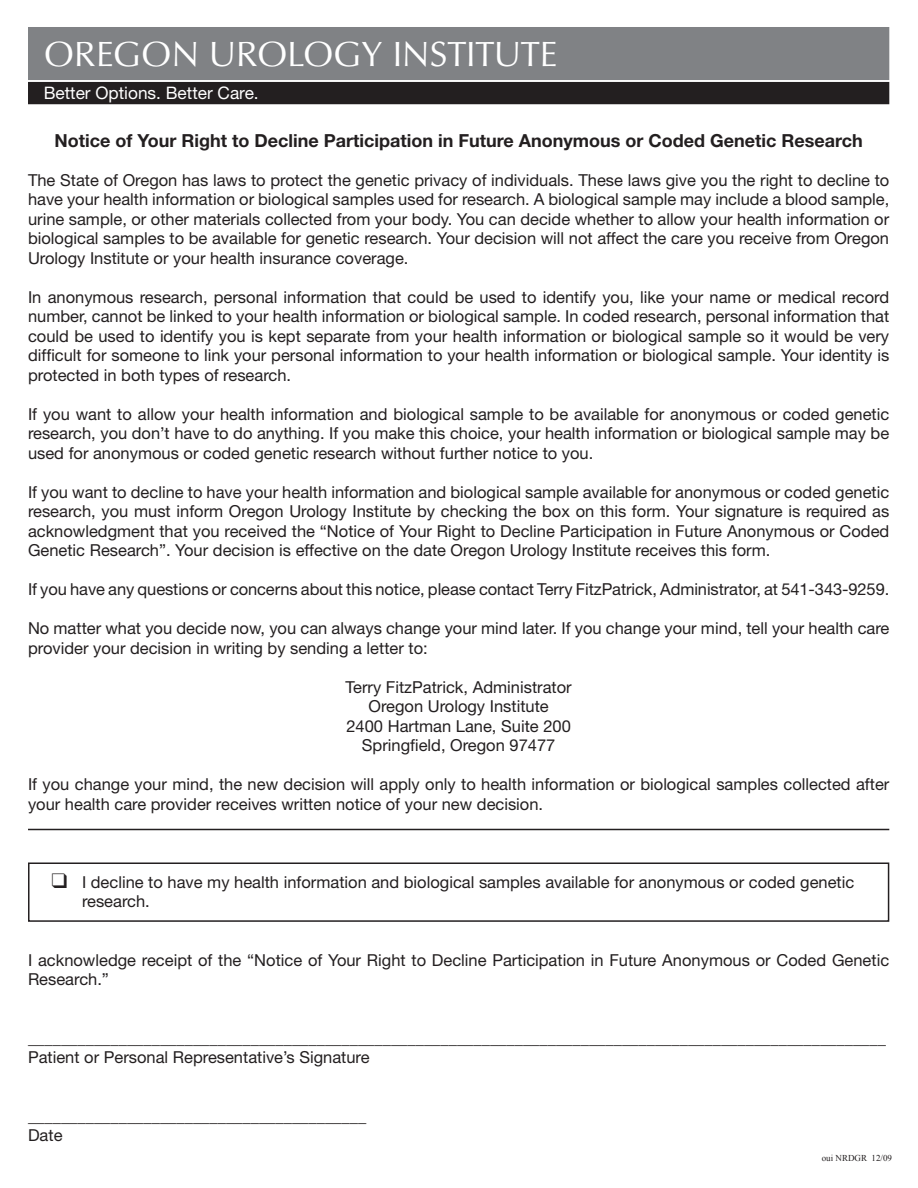
<style>
.page{position:relative;width:918px;height:1188px;background:#fff}
.page>*{position:absolute;margin:0;border:0;box-sizing:border-box;transform-origin:0 0}
.t1{font:36px "Optimum Roman DTC";color:#fff}
.heading_1{font:700 18px "Helvetica Neue";color:#231f20}
.t2{font:17.25px "Helvetica Neue";color:#fff}
.t3{font:16.5px/19.5px "Helvetica Neue";color:#231f20;text-align:justify}
.t4{font:9px "Times New Roman";color:#231f20}
</style>
<div class="page">
<div style="left:28px;top:862px;width:861px;height:60px;border:2px solid #231f20"></div>
<div style="left:28px;top:27px;width:861px;height:53px;background:#808285"></div>
<div style="left:29px;top:83px;width:860px;height:20px;background:#231f20"></div>
<div style="left:28px;top:82px;width:861px;height:22px;border:2px solid #231f20"></div>
<hr style="left:28px;top:829px;width:861px;height:1px;background:#231f20">
<p class="t1" style="left:44px;top:33px;width:515px">OREGON UROLOGY INSTITUTE</p>
<p class="t2" style="left:44px;top:83px;width:217px">Better Options. Better Care.</p>
<p class="heading_1" style="left:55px;top:129px;width:810px">Notice of Your Right to Decline Participation in Future Anonymous or Coded Genetic Research</p>
<p class="t3" style="left:28px;top:170px;width:863px">The State of Oregon has laws to protect the genetic privacy of individuals. These laws give you the right to decline to have your health information or biological samples used for research. A biological sample may include a blood sample, urine sample, or other materials collected from your body. You can decide whether to allow your health information or biological samples to be available for genetic research. Your decision will not affect the care you receive from Oregon Urology Institute or your health insurance coverage.</p>
<p class="t3" style="left:28px;top:287px;width:863px">In anonymous research, personal information that could be used to identify you, like your name or medical record number, cannot be linked to your health information or biological sample. In coded research, personal information that could be used to identify you is kept separate from your health information or biological sample so it would be very difficult for someone to link your personal information to your health information or biological sample. Your identity is protected in both types of research.</p>
<p class="t3" style="left:28px;top:404px;width:863px">If you want to allow your health information and biological sample to be available for anonymous or coded genetic research, you don’t have to do anything. If you make this choice, your health information or biological sample may be used for anonymous or coded genetic research without further notice to you.</p>
<p class="t3" style="left:28px;top:482px;width:863px">If you want to decline to have your health information and biological sample available for anonymous or coded genetic research, you must inform Oregon Urology Institute by checking the box on this form. Your signature is required as acknowledgment that you received the “Notice of Your Right to Decline Participation in Future Anonymous or Coded Genetic Research”. Your decision is effective on the date Oregon Urology Institute receives this form.</p>
<p class="t3" style="left:28px;top:579px;width:863px">If you have any questions or concerns about this notice, please contact Terry FitzPatrick, Administrator, at 541-343-9259.</p>
<p class="t3" style="left:28px;top:618px;width:863px">No matter what you decide now, you can always change your mind later. If you change your mind, tell your health care provider your decision in writing by sending a letter to:</p>
<p class="t3" style="left:346px;top:677px;width:228px">Terry FitzPatrick, Administrator</p>
<p class="t3" style="left:369px;top:696px;width:182px">Oregon Urology Institute</p>
<p class="t3" style="left:346px;top:716px;width:226px">2400 Hartman Lane, Suite 200</p>
<p class="t3" style="left:362px;top:735px;width:195px">Springfield, Oregon 97477</p>
<p class="t3" style="left:28px;top:774px;width:863px">If you change your mind, the new decision will apply only to health information or biological samples collected after your health care provider receives written notice of your new decision.</p>
<p class="t3" style="left:51px;top:872px;width:804px">❑ I decline to have my health information and biological samples available for anonymous or coded genetic</p>
<p class="t3" style="left:82px;top:891px;width:69px">research.</p>
<p class="t3" style="left:28px;top:950px;width:863px">I acknowledge receipt of the “Notice of Your Right to Decline Participation in Future Anonymous or Coded Genetic<br>Research.”</p>
<p class="t3" style="left:28px;top:1028px;width:859px">________________________________________________________________________________________________________</p>
<p class="t3" style="left:28px;top:1047px;width:343px">Patient or Personal Representative’s Signature</p>
<p class="t3" style="left:28px;top:1106px;width:340px">_________________________________________</p>
<p class="t3" style="left:28px;top:1125px;width:36px">Date</p>
<p class="t4" style="left:822px;top:1153px;width:72px">oui NRDGR 12/09</p>
</div>
